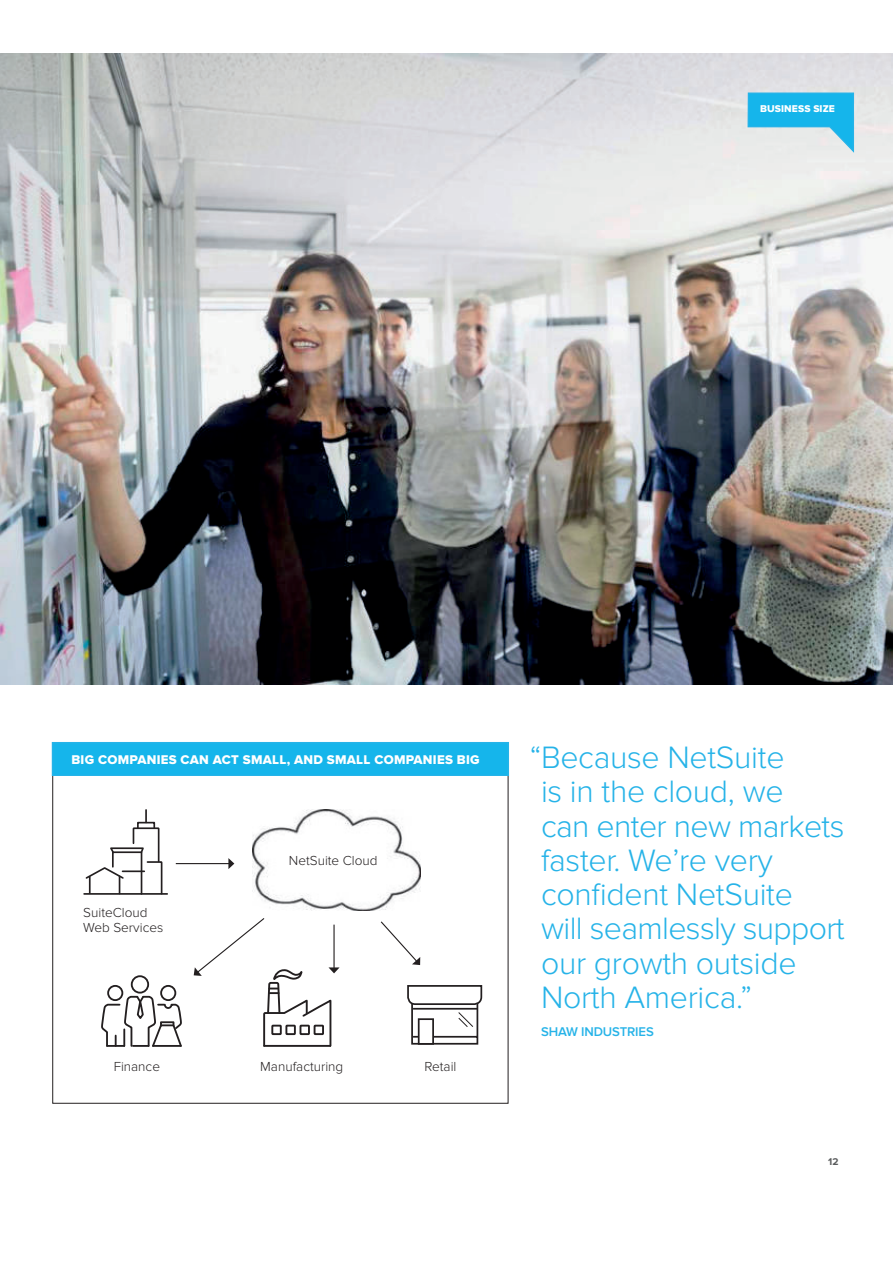
<style>
.page{position:relative;width:893px;height:1263px;background:#fff}
.page>*{position:absolute;margin:0;border:0;box-sizing:border-box;transform-origin:0 0}
.t1{font:300 32.1px/34.2px "Proxima Nova";letter-spacing:-.01em;color:#26b3e8}
.t2{font:300 13.5px/15.9px "Proxima Nova";color:#231f20}
.t3{font:13.2px "Proxima Nova Extrabld";letter-spacing:.02em;color:#fff}
.t4{font:600 13.2px "Proxima Nova";letter-spacing:-.01em;color:#26b3e8}
.t5{font:10.2px "Proxima Nova Extrabld";letter-spacing:.01em;color:#fff}
.t6{font:700 10.2px "Proxima Nova";color:#5a5c5d}
</style>
<div class="page">
<div style="left:53px;top:743px;width:455px;height:33px;background:#15b5eb"></div>
<div style="left:52px;top:742px;width:457px;height:34px;border:1px solid #26b3e8"></div>
<svg style="left:85px;top:810px;width:78px;height:83px"></svg>
<div style="left:137px;top:822px;width:18px;height:7px;border:2px solid #231f20"></div>
<hr style="left:84px;top:893px;width:83px;height:2px;background:#231f20">
<div style="left:107px;top:985px;width:16px;height:16px;border:2px solid #231f20;border-radius:50%"></div>
<div style="left:160px;top:985px;width:16px;height:16px;border:2px solid #231f20;border-radius:50%"></div>
<div style="left:131px;top:975px;width:18px;height:19px;border:2px solid #231f20;border-radius:50%"></div>
<svg style="left:101px;top:994px;width:81px;height:53px"></svg>
<img style="left:253px;top:809px;width:168px;height:101px">
<hr style="left:176px;top:863px;width:53px;height:1px;background:#231f20">
<svg style="left:228px;top:858px;width:6px;height:11px"></svg>
<svg style="left:380px;top:921px;width:40px;height:44px"></svg>
<svg style="left:194px;top:918px;width:146px;height:129px"></svg>
<svg style="left:407px;top:985px;width:76px;height:60px"></svg>
<img style="left:0;top:54px;width:893px;height:630px">
<svg style="left:747px;top:92px;width:108px;height:63px;background:#6ccae9"></svg>
<p class="t5" style="left:760px;top:105px;width:76px">BUSINESS SIZE</p>
<p class="t3" style="left:71px;top:755px;width:410px">BIG COMPANIES CAN ACT SMALL, AND SMALL COMPANIES BIG</p>
<p class="t2" style="left:83px;top:905px;width:82px">SuiteCloud<br>Web Services</p>
<p class="t2" style="left:289px;top:853px;width:90px">NetSuite Cloud</p>
<p class="t2" style="left:114px;top:1059px;width:48px">Finance</p>
<p class="t2" style="left:260px;top:1059px;width:85px">Manufacturing</p>
<p class="t2" style="left:424px;top:1059px;width:33px">Retail</p>
<p class="t1" style="left:541px;top:742px;width:305px;text-indent:-11px">“ Because NetSuite<br>is in the cloud, we<br>can enter new markets faster. We’re very confident NetSuite<br>will seamlessly support our growth outside<br>North America.”</p>
<p class="t4" style="left:541px;top:1027px;width:114px">SHAW INDUSTRIES</p>
<p class="t6" style="left:828px;top:1158px;width:12px">12</p>
</div>
